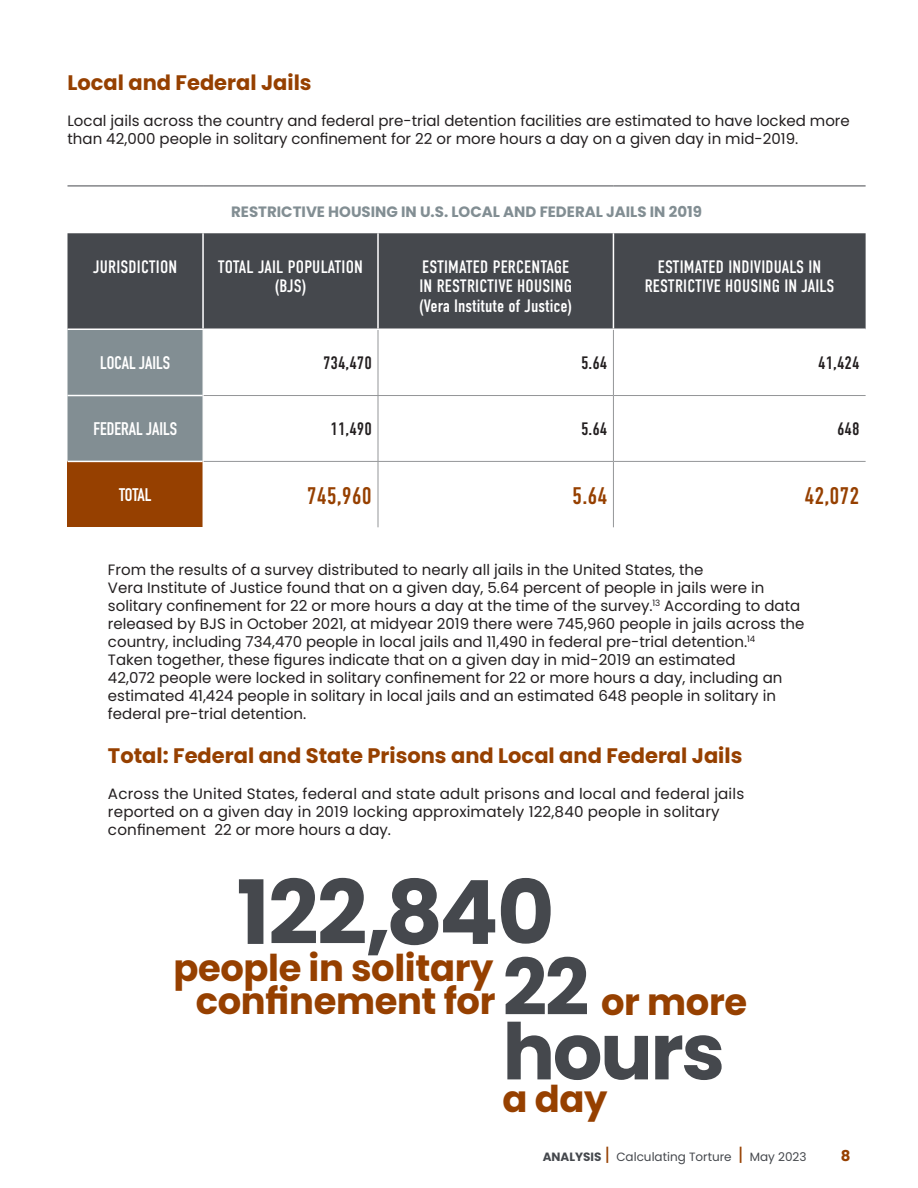
<style>
.page{position:relative;width:918px;height:1188px;background:#fff}
.page>*{position:absolute;margin:0;border:0;box-sizing:border-box;transform-origin:0 0}
.t1{font:700 88.5px "Poppins";letter-spacing:-.02em;color:#45484d}
.t2{font:700 78px "Poppins";letter-spacing:-.03em;color:#45484d}
.t3{font:700 36.9px "Poppins";letter-spacing:-.01em;color:#964000}
.t4{font:24px "DIN Condensed";color:#964000}
.t5{font:700 21px "Poppins";color:#964000}
.t6{font:18px/19.5px "DIN Condensed";letter-spacing:.01em;color:#fff;text-align:center}
.t7{font:18px "DIN Condensed";color:#231f20}
.t8{font:700 18px "DIN Condensed";color:#fff}
.t9{font:15px/18px "Poppins";color:#231f20}
.t10{font:700 15px "Poppins";color:#828e93}
.t11{font:700 15px "Poppins";color:#964000}
.t12{font:12px "Poppins";color:#45484d}
.s1{font-size:78px;color:#45484d}
.s2{font-weight:700}
.s3{font-size:18px;color:#964000}
</style>
<div class="page">
<div style="left:68px;top:233px;width:798px;height:96px;background:#45484d"></div>
<div style="left:68px;top:330px;width:135px;height:131px;background:#828e93"></div>
<div style="left:68px;top:461px;width:135px;height:66px;background:#964000"></div>
<hr style="left:378px;top:330px;width:1px;height:65px;background:#949698">
<hr style="left:613px;top:330px;width:1px;height:65px;background:#949698">
<hr style="left:377px;top:233px;width:2px;height:96px;background:#fff">
<hr style="left:613px;top:233px;width:1px;height:96px;background:#fff">
<hr style="left:203px;top:395px;width:175px;height:1px;background:#949698">
<hr style="left:378px;top:396px;width:1px;height:65px;background:#949698">
<hr style="left:378px;top:395px;width:235px;height:1px;background:#949698">
<hr style="left:613px;top:396px;width:1px;height:65px;background:#949698">
<hr style="left:613px;top:395px;width:253px;height:1px;background:#949698">
<hr style="left:68px;top:395px;width:135px;height:1px;background:#fff">
<hr style="left:68px;top:461px;width:135px;height:1px;background:#fff">
<hr style="left:203px;top:461px;width:175px;height:1px;background:#949698">
<hr style="left:203px;top:330px;width:1px;height:66px;background:#fff">
<hr style="left:203px;top:461px;width:1px;height:66px;background:#fff">
<hr style="left:378px;top:462px;width:1px;height:65px;background:#949698">
<hr style="left:378px;top:461px;width:235px;height:1px;background:#949698">
<hr style="left:613px;top:462px;width:1px;height:65px;background:#949698">
<hr style="left:613px;top:461px;width:253px;height:1px;background:#949698">
<hr style="left:202px;top:233px;width:2px;height:96px;background:#fff">
<hr style="left:68px;top:186px;width:135px;height:1px;background:#45484d">
<hr style="left:203px;top:186px;width:175px;height:1px;background:#45484d">
<hr style="left:378px;top:186px;width:235px;height:1px;background:#45484d">
<hr style="left:613px;top:186px;width:253px;height:1px;background:#45484d">
<h3 class="t5" style="left:68px;top:70px;width:246px">Local and Federal Jails</h3>
<p class="t9" style="left:68px;top:111px;width:784px">Local jails across the country and federal pre-trial detention facilities are estimated to have locked more than 42,000 people in solitary confinement for 22 or more hours a day on a given day in mid-2019.</p>
<p class="t10" style="left:231px;top:204px;width:472px">RESTRICTIVE HOUSING IN U.S. LOCAL AND FEDERAL JAILS IN 2019</p>
<p class="t6" style="left:93px;top:257px;width:86px">JURISDICTION</p>
<p class="t6" style="left:218px;top:257px;width:147px">TOTAL JAIL POPULATION (BJS)</p>
<p class="t6" style="left:419px;top:257px;width:155px;text-align:left">ESTIMATED PERCENTAGE<br>IN RESTRICTIVE HOUSING (Vera Institute of Justice)</p>
<p class="t6" style="left:645px;top:257px;width:191px">ESTIMATED INDIVIDUALS IN<br>RESTRICTIVE HOUSING IN JAILS</p>
<p class="t8" style="left:100px;top:351px;width:71px">LOCAL JAILS</p>
<p class="t7" style="left:323px;top:353px;width:50px">734,470</p>
<p class="t7" style="left:581px;top:353px;width:28px">5.64</p>
<p class="t7" style="left:818px;top:353px;width:43px">41,424</p>
<p class="t8" style="left:93px;top:416px;width:85px">FEDERAL JAILS</p>
<p class="t7" style="left:331px;top:419px;width:43px">11,490</p>
<p class="t7" style="left:581px;top:419px;width:28px">5.64</p>
<p class="t7" style="left:837px;top:419px;width:24px">648</p>
<p class="t8" style="left:119px;top:482px;width:34px">TOTAL</p>
<h3 class="t4" style="left:307px;top:482px;width:67px">745,960</h3>
<h3 class="t4" style="left:572px;top:482px;width:37px">5.64</h3>
<h3 class="t4" style="left:804px;top:482px;width:57px">42,072</h3>
<p class="t9" style="left:108px;top:561px;width:698px">From the results of a survey distributed to nearly all jails in the United States, the<br>Vera Institute of Justice found that on a given day, 5.64 percent of people in jails were in solitary confinement for 22 or more hours a day at the time of the survey.<sup>13</sup> According to data released by BJS in October 2021, at midyear 2019 there were 745,960 people in jails across the country, including 734,470 people in local jails and 11,490 in federal pre-trial detention.<sup>14<br></sup>Taken together, these figures indicate that on a given day in mid-2019 an estimated<br>42,072 people were locked in solitary confinement for 22 or more hours a day, including an estimated 41,424 people in solitary in local jails and an estimated 648 people in solitary in federal pre-trial detention.</p>
<h3 class="t5" style="left:108px;top:743px;width:636px">Total: Federal and State Prisons and Local and Federal Jails</h3>
<p class="t9" style="left:108px;top:784px;width:638px">Across the United States, federal and state adult prisons and local and federal jails reported on a given day in 2019 locking approximately 122,840 people in solitary confinement 22 or more hours a day.</p>
<h1 class="t1" style="left:237px;top:862px;width:320px">122,840</h1>
<h3 class="t3" style="left:196px;top:980px;width:553px">confinement for <span class="s1">22</span> or more</h3>
<h2 class="t2" style="left:503px;top:1007px;width:224px">hours</h2>
<h3 class="t3" style="left:503px;top:1078px;width:106px">a day</h3>
<h3 class="t3" style="left:173px;top:947px;width:322px">people in solitary</h3>
<p class="t12" style="left:543px;top:1150px;width:265px"><span class="s2">ANALYSIS</span> <span class="s3">|</span> Calculating Torture <span class="s3">|</span> May 2023</p>
<p class="t11" style="left:841px;top:1147px;width:11px">8</p>
</div>
